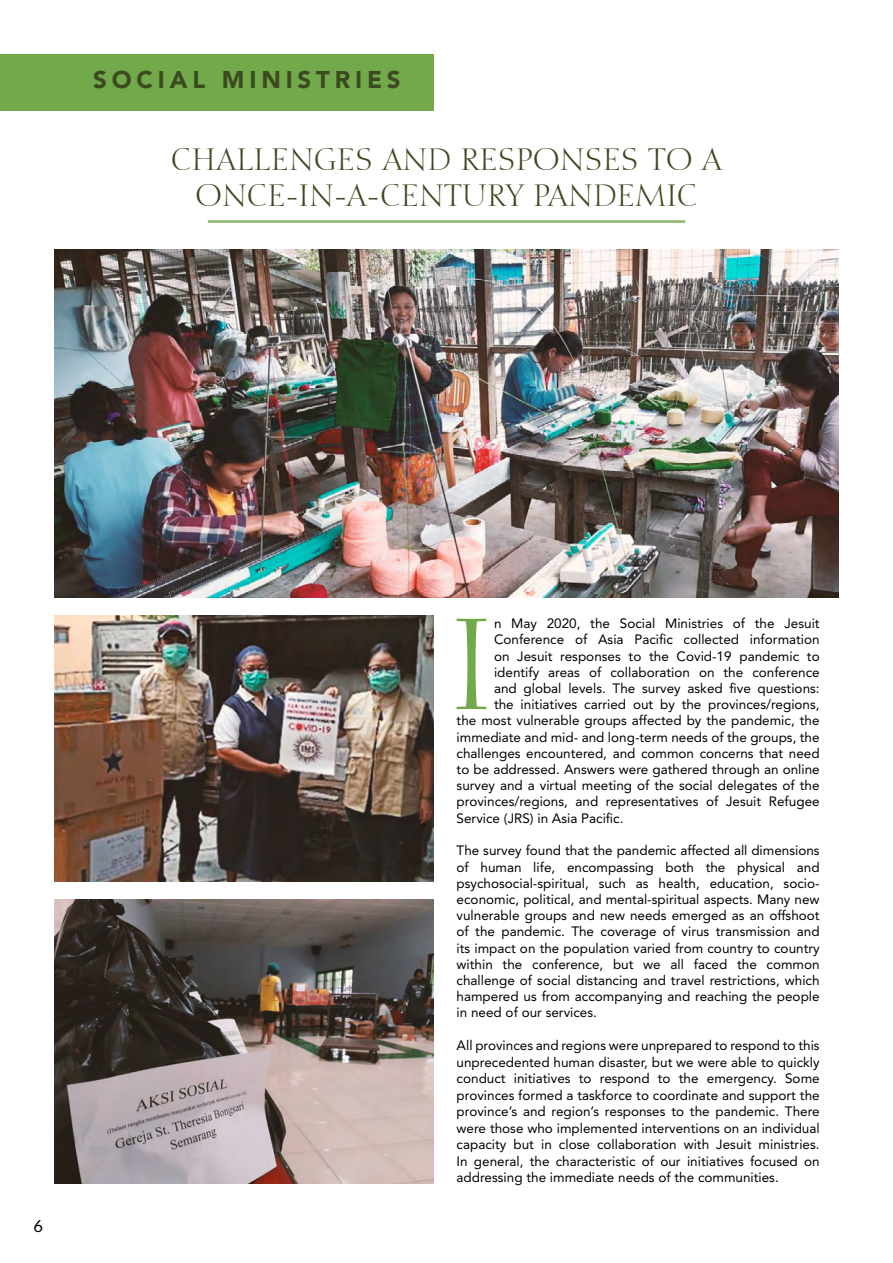
<style>
.page{position:relative;width:893px;height:1263px;background:#fff}
.page>*{position:absolute;margin:0;border:0;box-sizing:border-box;transform-origin:0 0}
.t1{font:127.05px "Calligraphic 810 BT";color:#72aa4b}
.t2{font:30px/36px "Calligraphic 810 BT";color:#3c4a20;text-align:center}
.t3{font:900 24px "Avenir LT Std";letter-spacing:.2em;color:#3c4a20}
.t4{font:16.5px "Lato";color:#000}
.t5{font:13.5px/16.2px "Avenir LT Std";color:#000;text-align:justify}
</style>
<div class="page">
<img style="left:55px;top:249px;width:784px;height:349px">
<hr style="left:208px;top:220px;width:477px;height:3px;background:#8eb76c">
<div style="left:0;top:55px;width:433px;height:56px;background:#72aa4b"></div>
<img style="left:54px;top:899px;width:379px;height:285px">
<img style="left:54px;top:615px;width:379px;height:267px">
<h3 class="t3" style="left:93px;top:65px;width:309px">SOCIAL MINISTRIES</h3>
<h2 class="t2" style="left:171px;top:141px;width:552px">CHALLENGES AND RESPONSES TO A<br>ONCE-IN-A-CENTURY PANDEMIC</h2>
<p class="t4" style="left:33px;top:1217px;width:11px">6</p>
<h1 class="t1" style="left:449px;top:587px;width:47px">I</h1>
<p class="t5" style="left:494px;top:615px;width:327px">n May 2020, the Social Ministries of the Jesuit</p>
<p class="t5" style="left:494px;top:632px;width:327px">Conference of Asia Pacific collected information</p>
<p class="t5" style="left:494px;top:648px;width:327px">on Jesuit responses to the Covid-19 pandemic to</p>
<p class="t5" style="left:494px;top:664px;width:327px">identify areas of collaboration on the conference</p>
<p class="t5" style="left:494px;top:680px;width:327px">and global levels. The survey asked five questions:</p>
<p class="t5" style="left:494px;top:696px;width:327px">the initiatives carried out by the provinces/regions,</p>
<p class="t5" style="left:457px;top:713px;width:364px">the most vulnerable groups affected by the pandemic, the</p>
<p class="t5" style="left:457px;top:729px;width:364px">immediate and mid- and long-term needs of the groups, the</p>
<p class="t5" style="left:457px;top:745px;width:365px">challenges encountered, and common concerns that need</p>
<p class="t5" style="left:457px;top:761px;width:365px">to be addressed. Answers were gathered through an online</p>
<p class="t5" style="left:457px;top:777px;width:364px">survey and a virtual meeting of the social delegates of the</p>
<p class="t5" style="left:457px;top:794px;width:365px">provinces/regions, and representatives of Jesuit Refugee</p>
<p class="t5" style="left:457px;top:810px;width:168px">Service (JRS) in Asia Pacific.</p>
<p class="t5" style="left:457px;top:843px;width:365px">The survey found that the pandemic affected all dimensions of human life, encompassing both the physical and psychosocial-spiritual, such as health, education, socio&shy;economic, political, and mental-spiritual aspects. Many new vulnerable groups and new needs emerged as an offshoot of the pandemic. The coverage of virus transmission and its impact on the population varied from country to country within the conference, but we all faced the common challenge of social distancing and travel restrictions, which hampered us from accompanying and reaching the people in need of our services.</p>
<p class="t5" style="left:457px;top:1037px;width:365px">All provinces and regions were unprepared to respond to this unprecedented human disaster, but we were able to quickly conduct initiatives to respond to the emergency. Some provinces formed a taskforce to coordinate and support the province’s and region’s responses to the pandemic. There were those who implemented interventions on an individual capacity but in close collaboration with Jesuit ministries.<br>In general, the characteristic of our initiatives focused on addressing the immediate needs of the communities.</p>
</div>
